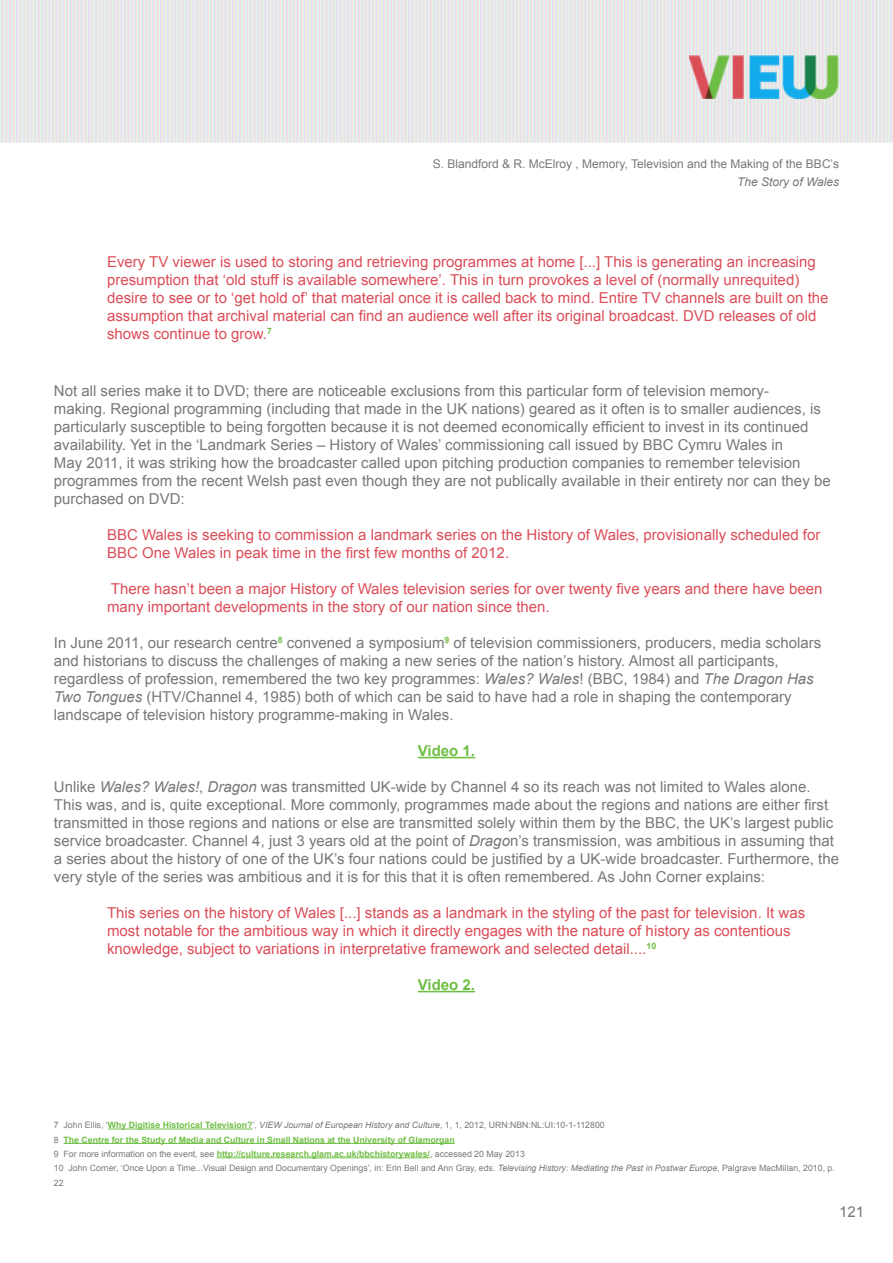
<style>
.page{position:relative;width:893px;height:1263px;background:#fff}
.page>*{position:absolute;margin:0;border:0;box-sizing:border-box;transform-origin:0 0}
.t1{font:15px/18px "Arial";color:#787878}
.t2{font:15px/18px "Arial";color:#db4d58}
.t3{font:700 15px "Arial";color:#6fbe44}
.t4{font:12px "Arial";color:#787878}
.t5{font:italic 12px "Arial";color:#787878}
.t6{font:8.7px/14.4px "Arial";color:#787878}
.s1{font-style:italic}
.s2{font-weight:700;color:#6fbe44}
</style>
<div class="page">
<hr style="left:418px;top:757px;width:57px;height:1px;background:#6fbe44">
<hr style="left:418px;top:991px;width:57px;height:1px;background:#6fbe44">
<hr style="left:108px;top:1128px;width:144px;height:1px;background:#6fbe44">
<hr style="left:64px;top:1143px;width:391px;height:1px;background:#6fbe44">
<hr style="left:217px;top:1157px;width:213px;height:1px;background:#6fbe44">
<img style="left:689px;top:55px;width:150px;height:44px">
<p class="t4" style="left:433px;top:155px;width:408px">S. Blandford &amp; R. McElroy , Memory, Television and the Making of the BBC’s</p>
<p class="t5" style="left:737px;top:174px;width:103px">The Story of Wales</p>
<p class="t2" style="left:107px;top:253px;width:723px">Every TV viewer is used to storing and retrieving programmes at home [...] This is generating an increasing presumption that ‘old stuff is available somewhere’. This in turn provokes a level of (normally unrequited) desire to see or to ‘get hold of’ that material once it is called back to mind. Entire TV channels are built on the assumption that archival material can find an audience well after its original broadcast. DVD releases of old shows continue to grow.<sup>7</sup></p>
<p class="t1" style="left:54px;top:382px;width:778px">Not all series make it to DVD; there are noticeable exclusions from this particular form of television memory-<br>making. Regional programming (including that made in the UK nations) geared as it often is to smaller audiences, is particularly susceptible to being forgotten because it is not deemed economically efficient to invest in its continued availability. Yet in the ‘Landmark Series – History of Wales’ commissioning call issued by BBC Cymru Wales in<br>May 2011, it was striking how the broadcaster called upon pitching production companies to remember television programmes from the recent Welsh past even though they are not publically available in their entirety nor can they be purchased on DVD:</p>
<p class="t2" style="left:107px;top:526px;width:715px">BBC Wales is seeking to commission a landmark series on the History of Wales, provisionally scheduled for<br>BBC One Wales in peak time in the first few months of 2012.</p>
<p class="t2" style="left:107px;top:580px;width:717px">There hasn’t been a major History of Wales television series for over twenty five years and there have been many important developments in the story of our nation since then.</p>
<p class="t1" style="left:54px;top:634px;width:769px">In June 2011, our research centre<sup>8</sup> convened a symposium<sup>9</sup> of television commissioners, producers, media scholars and historians to discuss the challenges of making a new series of the nation’s history. Almost all participants, regardless of profession, remembered the two key programmes: <span class="s1">Wales? Wales</span>! (BBC, 1984) and <span class="s1">The Dragon Has Two Tongues</span> (HTV/Channel 4, 1985) both of which can be said to have had a role in shaping the contemporary landscape of television history programme-making in Wales.</p>
<p class="t3" style="left:418px;top:741px;width:59px">Video 1.</p>
<p class="t1" style="left:54px;top:778px;width:787px">Unlike <span class="s1">Wales? Wales!</span>, <span class="s1">Dragon</span> was transmitted UK-wide by Channel 4 so its reach was not limited to Wales alone.<br>This was, and is, quite exceptional. More commonly, programmes made about the regions and nations are either first transmitted in those regions and nations or else are transmitted solely within them by the BBC, the UK’s largest public service broadcaster. Channel 4, just 3 years old at the point of <span class="s1">Drago</span>n’s transmission, was ambitious in assuming that a series about the history of one of the UK’s four nations could be justified by a UK-wide broadcaster. Furthermore, the very style of the series was ambitious and it is for this that it is often remembered. As John Corner explains:</p>
<p class="t2" style="left:107px;top:904px;width:700px">This series on the history of Wales [...] stands as a landmark in the styling of the past for television. It was most notable for the ambitious way in which it directly engages with the nature of history as contentious knowledge, subject to variations in interpretative framework and selected detail....<sup>10</sup></p>
<p class="t3" style="left:418px;top:975px;width:59px">Video 2.</p>
<p class="t6" style="left:54px;top:1118px;width:782px">7 John Ellis, ‘<span class="s2">Why Digitise Historical Television?</span>’, <span class="s1">VIEW Journal of European History and Culture</span>, 1, 1, 2012, URN:NBN:NL:UI:10-1-112800<br>8 <span class="s2">The Centre for the Study of Media and Culture in Small Nations at the University of Glamorgan<br></span>9 For more information on the event, see <span class="s2">http://culture.research.glam.ac.uk/bbchistorywales/</span>, accessed 20 May 2013<br>10 John Corner, ‘Once Upon a Time...Visual Design and Documentary Openings’, in: Erin Bell and Ann Gray, eds. <span class="s1">Televising History: Mediating the Past in Postwar Europe</span>, Palgrave MacMillan, 2010, p.<br>22</p>
<p class="t1" style="left:839px;top:1202px;width:27px">121</p>
</div>
